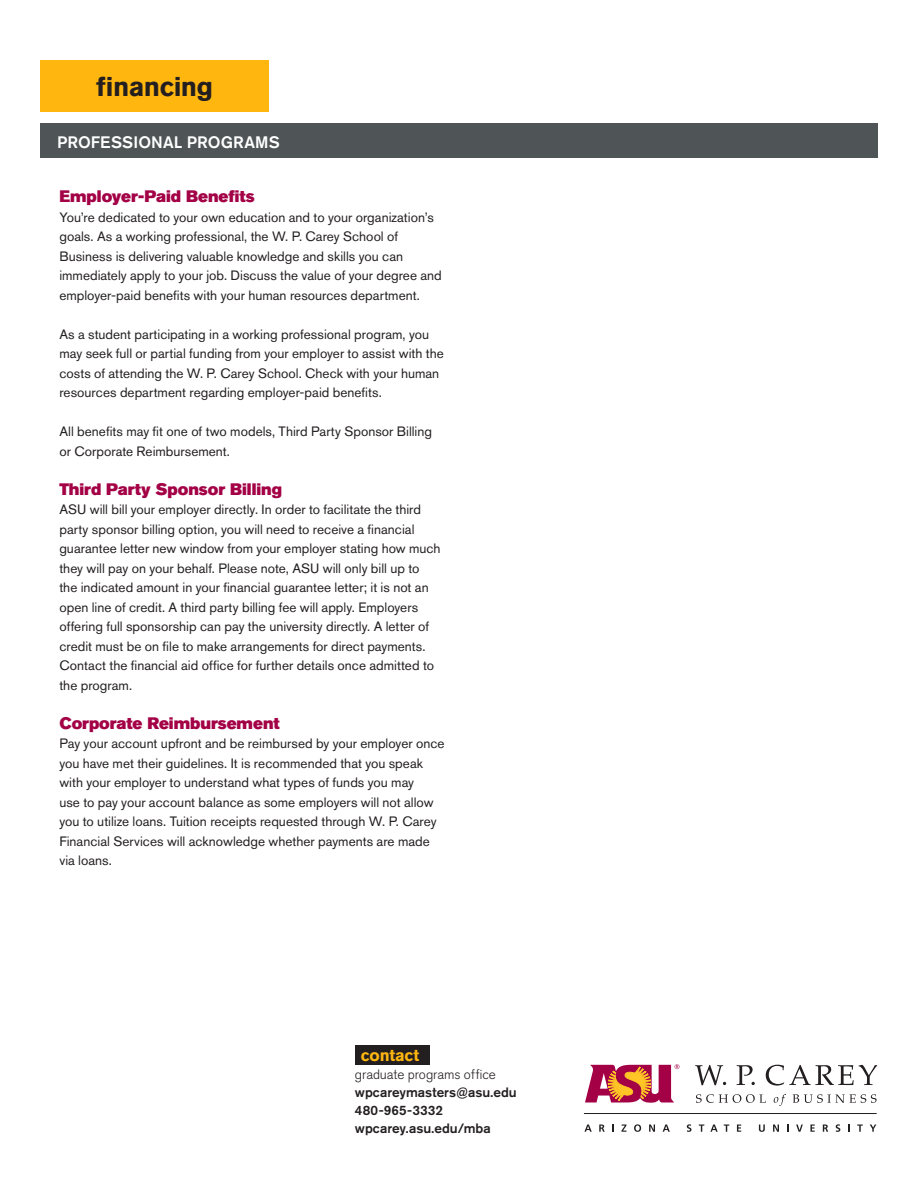
<style>
.page{position:relative;width:918px;height:1188px;background:#fff}
.page>*{position:absolute;margin:0;border:0;box-sizing:border-box;transform-origin:0 0}
.t1{font:700 27px "Akzidenz Grotesk Pro";letter-spacing:-.025em;color:#231f20}
.t2{font:16.5px "Akzidenz Grotesk Pro Super";letter-spacing:-.005em;color:#a30046}
.t3{font:500 16.5px "Akzidenz Grotesk Pro";letter-spacing:.005em;color:#fff}
.t4{font:700 16.5px "Akzidenz Grotesk Pro";letter-spacing:-.01em;color:#ffb710}
.t5{font:13.5px/19.5px "Akzidenz Grotesk Pro";color:#231f20}
.t6{font:500 13.5px/18px "Akzidenz Grotesk Pro";color:#231f20}
.s1{font-weight:300}
</style>
<div class="page">
<svg style="left:585px;top:1064px;width:94px;height:39px"></svg>
<svg style="left:695px;top:1065px;width:31px;height:20px"></svg>
<svg style="left:737px;top:1065px;width:18px;height:20px"></svg>
<svg style="left:766px;top:1065px;width:111px;height:21px"></svg>
<svg style="left:696px;top:1094px;width:70px;height:9px"></svg>
<svg style="left:774px;top:1094px;width:12px;height:12px"></svg>
<svg style="left:793px;top:1094px;width:84px;height:9px"></svg>
<svg style="left:584px;top:1125px;width:8px;height:7px"></svg>
<svg style="left:599px;top:1124px;width:6px;height:8px"></svg>
<svg style="left:612px;top:1125px;width:2px;height:7px"></svg>
<svg style="left:622px;top:1125px;width:5px;height:7px"></svg>
<svg style="left:634px;top:1124px;width:7px;height:8px"></svg>
<svg style="left:649px;top:1125px;width:6px;height:7px"></svg>
<svg style="left:663px;top:1125px;width:7px;height:7px"></svg>
<svg style="left:687px;top:1124px;width:5px;height:8px"></svg>
<svg style="left:699px;top:1125px;width:5px;height:7px"></svg>
<svg style="left:710px;top:1125px;width:8px;height:7px"></svg>
<svg style="left:724px;top:1125px;width:5px;height:7px"></svg>
<svg style="left:737px;top:1125px;width:4px;height:7px"></svg>
<svg style="left:759px;top:1125px;width:6px;height:7px"></svg>
<svg style="left:773px;top:1125px;width:6px;height:7px"></svg>
<svg style="left:787px;top:1125px;width:2px;height:7px"></svg>
<svg style="left:796px;top:1125px;width:7px;height:7px"></svg>
<svg style="left:810px;top:1125px;width:5px;height:7px"></svg>
<svg style="left:823px;top:1124px;width:5px;height:8px"></svg>
<svg style="left:836px;top:1124px;width:4px;height:8px"></svg>
<svg style="left:848px;top:1125px;width:2px;height:7px"></svg>
<svg style="left:857px;top:1125px;width:6px;height:7px"></svg>
<svg style="left:870px;top:1125px;width:6px;height:7px"></svg>
<hr style="left:584px;top:1113px;width:293px;height:1px;background:#231f20">
<div style="left:355px;top:1046px;width:74px;height:19px;background:#231f20"></div>
<div style="left:40px;top:123px;width:838px;height:35px;background:#4f5557"></div>
<div style="left:40px;top:60px;width:229px;height:52px;background:#ffb710"></div>
<p class="t1" style="left:96px;top:69px;width:118px">financing</p>
<p class="t3" style="left:57px;top:131px;width:224px">PROFESSIONAL PROGRAMS</p>
<p class="t2" style="left:59px;top:186px;width:197px">Employer-Paid Benefits</p>
<p class="t5" style="left:59px;top:207px;width:384px">You’re dedicated to your own education and to your organization’s goals. As a working professional, the W. P. Carey School of Business is delivering valuable knowledge and skills you can immediately apply to your job. Discuss the value of your degree and employer-paid benefits with your human resources department.</p>
<p class="t5" style="left:59px;top:324px;width:386px">As a student participating in a working professional program, you may seek full or partial funding from your employer to assist with the costs of attending the W. P. Carey School. Check with your human resources department regarding employer-paid benefits.</p>
<p class="t5" style="left:59px;top:422px;width:374px">All benefits may fit one of two models, Third Party Sponsor Billing or Corporate Reimbursement.</p>
<p class="t2" style="left:59px;top:478px;width:224px">Third Party Sponsor Billing</p>
<p class="t5" style="left:59px;top:500px;width:383px">ASU will bill your employer directly. In order to facilitate the third party sponsor billing option, you will need to receive a financial guarantee letter new window from your employer stating how much they will pay on your behalf. Please note, ASU will only bill up to the indicated amount in your financial guarantee letter; it is not an open line of credit. A third party billing fee will apply. Employers offering full sponsorship can pay the university directly. A letter of credit must be on file to make arrangements for direct payments.<br>Contact the financial aid office for further details once admitted to the program.</p>
<p class="t2" style="left:59px;top:712px;width:222px">Corporate Reimbursement</p>
<p class="t5" style="left:59px;top:734px;width:387px">Pay your account upfront and be reimbursed by your employer once you have met their guidelines. It is recommended that you speak with your employer to understand what types of funds you may<br>use to pay your account balance as some employers will not allow you to utilize loans. Tuition receipts requested through W. P. Carey Financial Services will acknowledge whether payments are made via loans.</p>
<p class="t4" style="left:361px;top:1044px;width:60px">contact</p>
<p class="t6" style="left:355px;top:1065px;width:163px"><span class="s1">graduate programs office </span>wpcareymasters@asu.edu<br>480-965-3332</p>
<p class="t6" style="left:355px;top:1119px;width:137px">wpcarey.asu.edu/mba</p>
</div>
